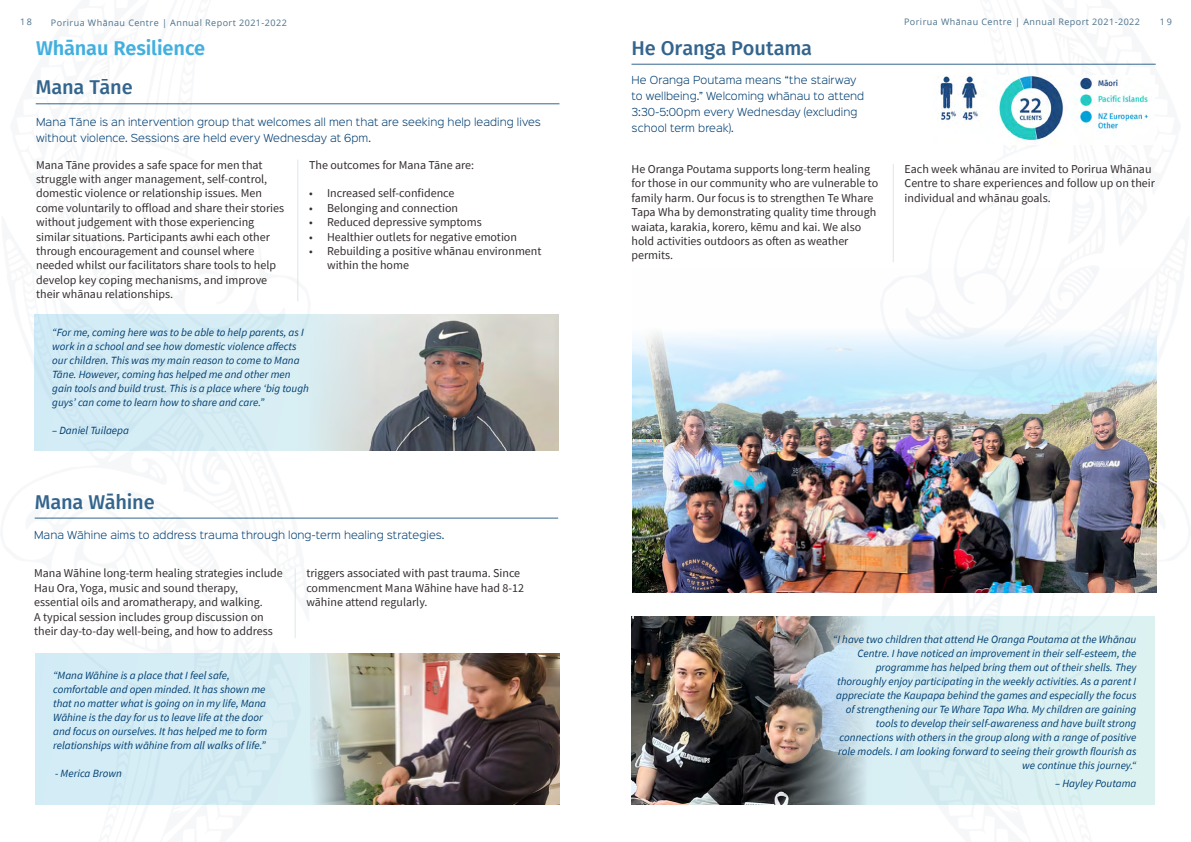
<style>
.page{position:relative;width:1191px;height:842px;background:#fff}
.page>*{position:absolute;margin:0;border:0;box-sizing:border-box;transform-origin:0 0}
.t1{font:500 20px "Fira Sans";letter-spacing:-.01em;color:#003e71}
.t2{font:600 20px "Fira Sans";letter-spacing:-.01em;color:#139cd8}
.t3{font:12px/14.4px "Source Sans Pro";color:#342d30}
.t4{font:italic 11px/14px "Source Sans Pro";color:#003e71}
.t5{font:300 10px/16px "Sinkin Sans 300";letter-spacing:.005em;color:#003e71}
.t6{font:9px "Open Sans";letter-spacing:.05em;color:#4a718b}
</style>
<div class="page">
<img style="left:868px;top:63px;width:289px;height:742px">
<img style="left:633px;top:269px;width:523px;height:324px">
<div style="left:35px;top:315px;width:523px;height:135px;background:#d5ecf4"></div>
<img style="left:321px;top:315px;width:237px;height:135px">
<hr style="left:892px;top:164px;width:1px;height:98px;background:#dde7ec">
<hr style="left:631px;top:64px;width:524px;height:1px;background:#003e71">
<hr style="left:295px;top:568px;width:1px;height:70px;background:#dde7ec">
<hr style="left:35px;top:518px;width:523px;height:1px;background:#003e71">
<div style="left:36px;top:653px;width:521px;height:151px;background:#d4ecf5"></div>
<img style="left:310px;top:653px;width:249px;height:151px">
<hr style="left:36px;top:103px;width:523px;height:1px;background:#003e71">
<hr style="left:297px;top:160px;width:1px;height:141px;background:#dde7ec">
<div style="left:631px;top:616px;width:523px;height:188px;background:#d9f0f2"></div>
<img style="left:631px;top:616px;width:234px;height:188px">
<img style="left:933px;top:76px;width:222px;height:69px">
<p class="t6" style="left:20px;top:16px;width:14px">18</p>
<p class="t6" style="left:51px;top:16px;width:237px">Porirua Whānau Centre | Annual Report 2021-2022</p>
<p class="t6" style="left:904px;top:16px;width:237px">Porirua Whānau Centre | Annual Report 2021-2022</p>
<p class="t6" style="left:1159px;top:16px;width:14px">19</p>
<h1 class="t2" style="left:36px;top:32px;width:171px">Whānau Resilience</h1>
<h1 class="t1" style="left:36px;top:71px;width:98px">Mana Tāne</h1>
<p class="t5" style="left:36px;top:114px;width:506px">Mana Tāne is an intervention group that welcomes all men that are seeking help leading lives without violence. Sessions are held every Wednesday at 6pm.</p>
<p class="t3" style="left:36px;top:157px;width:249px">Mana Tāne provides a safe space for men that struggle with anger management, self-control, domestic violence or relationship issues. Men come voluntarily to offload and share their stories without judgement with those experiencing similar situations. Participants awhi each other through encouragement and counsel where needed whilst our facilitators share tools to help develop key coping mechanisms, and improve their whānau relationships.</p>
<p class="t3" style="left:309px;top:157px;width:167px">The outcomes for Mana Tāne are:</p>
<p class="t3" style="left:309px;top:186px;width:147px">• Increased self-confidence</p>
<p class="t3" style="left:309px;top:201px;width:151px">• Belonging and connection</p>
<p class="t3" style="left:309px;top:215px;width:174px">• Reduced depressive symptoms</p>
<p class="t3" style="left:309px;top:229px;width:209px">• Healthier outlets for negative emotion</p>
<p class="t3" style="left:327px;top:244px;width:216px;text-indent:-18px">• Rebuilding a positive whānau environment within the home</p>
<p class="t4" style="left:52px;top:326px;width:258px">“For me, coming here was to be able to help parents, as I work in a school and see how domestic violence affects our children. This was my main reason to come to Mana Tāne. However, coming has helped me and other men gain tools and build trust. This is a place where ‘big tough guys’ can come to learn how to share and care.”</p>
<p class="t4" style="left:52px;top:424px;width:78px">– Daniel Tuilaepa</p>
<h1 class="t1" style="left:35px;top:486px;width:121px">Mana Wāhine</h1>
<p class="t5" style="left:34px;top:526px;width:412px">Mana Wāhine aims to address trauma through long-term healing strategies.</p>
<p class="t3" style="left:34px;top:566px;width:250px">Mana Wāhine long-term healing strategies include Hau Ora, Yoga, music and sound therapy, essential oils and aromatherapy, and walking.<br>A typical session includes group discussion on their day-to-day well-being, and how to address</p>
<p class="t3" style="left:306px;top:566px;width:219px">triggers associated with past trauma. Since commencment Mana Wāhine have had 8-12 wāhine attend regularly.</p>
<p class="t4" style="left:53px;top:668px;width:216px">“Mana Wāhine is a place that I feel safe, comfortable and open minded. It has shown me that no matter what is going on in my life, Mana Wāhine is the day for us to leave life at the door and focus on ourselves. It has helped me to form relationships with wāhine from all walks of life.”</p>
<p class="t4" style="left:55px;top:766px;width:68px">- Merica Brown</p>
<h1 class="t1" style="left:631px;top:32px;width:182px">He Oranga Poutama</h1>
<p class="t5" style="left:631px;top:71px;width:234px">He Oranga Poutama means “the stairway to wellbeing.” Welcoming whānau to attend 3:30-5:00pm every Wednesday (excluding school term break).</p>
<p class="t3" style="left:631px;top:162px;width:248px">He Oranga Poutama supports long-term healing for those in our community who are vulnerable to family harm. Our focus is to strengthen Te Whare Tapa Wha by demonstrating quality time through waiata, karakia, korero, kēmu and kai. We also hold activities outdoors as often as weather permits.</p>
<p class="t3" style="left:904px;top:162px;width:252px">Each week whānau are invited to Porirua Whānau<br>Centre to share experiences and follow up on their individual and whānau goals.</p>
<p class="t4" style="left:833px;top:632px;width:305px;text-align:right">“I have two children that attend He Oranga Poutama at the Whānau Centre. I have noticed an improvement in their self-esteem, the programme has helped bring them out of their shells. They thoroughly enjoy participating in the weekly activities. As a parent I appreciate the Kaupapa behind the games and especially the focus of strengthening our Te Whare Tapa Wha. My children are gaining tools to develop their self-awareness and have built strong connections with others in the group along with a range of positive role models. I am looking forward to seeing their growth flourish as we continue this journey.“</p>
<p class="t4" style="left:1055px;top:776px;width:83px">– Hayley Poutama</p>
</div>
